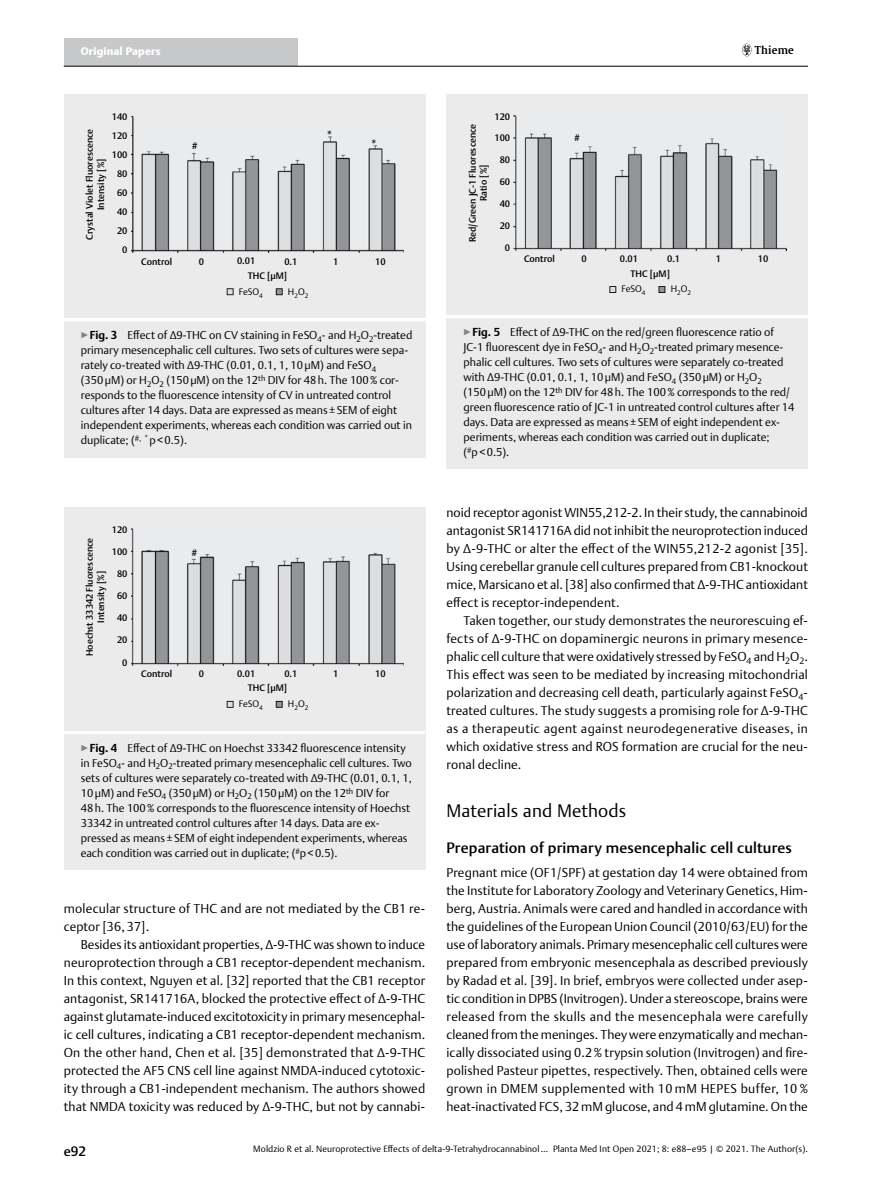
<style>
.page{position:relative;width:893px;height:1191px;background:#fff}
.page>*{position:absolute;margin:0;border:0;box-sizing:border-box;transform-origin:0 0}
.t1{font:300 18px "Thieme Argo 2011";letter-spacing:.01em;color:#000}
.t2{font:500 15px "Thieme Argo 2011";letter-spacing:.01em;color:#000}
.t3{font:500 13.5px "Thieme Argo 2011";color:#000}
.t4{font:300 12.75px/18px "Thieme Argo 2011";letter-spacing:.01em;color:#000;text-align:justify}
.t5{font:500 12.15px "Thieme Argo 2011";color:#000}
.t6{font:300 11.25px/15px "Thieme Argo 2011";color:#000}
.t7{font:900 10.8px "Thieme Argo 2011";letter-spacing:.01em;color:#fff}
.t8{font:600 10.8px "Thieme Gulliver 2011";letter-spacing:.01em;color:#000}
.t9{font:500 9.3px/18.9px "Thieme Argo 2011";color:#000;text-align:center}
.t10{font:300 9.3px "Thieme Argo 2011";color:#000}
.t11{font:300 9px "Thieme Argo 2011";letter-spacing:.01em;color:#000}
.s1{color:#808285}
.s2{font-weight:700}
.s3{font-weight:300}
</style>
<div class="page">
<div style="left:64px;top:38px;width:234px;height:28px;background:#c7c8ca"></div>
<hr style="left:64px;top:66px;width:744px;height:1px;background:#000">
<svg style="left:742px;top:44px;width:9px;height:12px"></svg>
<div style="left:64px;top:318px;width:361px;height:139px;background:#ebebec"></div>
<hr style="left:64px;top:317px;width:361px;height:4px;background:#fff">
<div style="left:64px;top:95px;width:361px;height:223px;background:#ebebec"></div>
<img style="left:131px;top:116px;width:273px;height:137px">
<svg style="left:227px;top:288px;width:7px;height:7px"></svg>
<svg style="left:276px;top:288px;width:7px;height:7px"></svg>
<div style="left:64px;top:730px;width:361px;height:139px;background:#ebebec"></div>
<svg style="left:64px;top:731px;width:361px;height:3px"></svg>
<div style="left:64px;top:507px;width:361px;height:223px;background:#ebebec"></div>
<img style="left:131px;top:529px;width:273px;height:136px">
<svg style="left:227px;top:701px;width:7px;height:7px"></svg>
<svg style="left:276px;top:701px;width:7px;height:7px"></svg>
<div style="left:446px;top:315px;width:362px;height:154px;background:#ebebec"></div>
<hr style="left:446px;top:314px;width:362px;height:4px;background:#fff">
<div style="left:446px;top:95px;width:362px;height:220px;background:#ebebec"></div>
<img style="left:514px;top:116px;width:273px;height:134px">
<svg style="left:609px;top:286px;width:7px;height:7px"></svg>
<svg style="left:658px;top:286px;width:7px;height:7px"></svg>
<p class="t7" style="left:81px;top:44px;width:81px">Original Papers</p>
<p class="t8" style="left:755px;top:42px;width:40px">Thieme</p>
<p class="t9" style="left:112px;top:107px;width:17px;text-align:left">140<br>120</p>
<p class="t9" style="left:84px;top:240px;width:113px;line-height:11.1px;rotate:-90deg">Crystal Violet Fluorescence<br>Intensity [%]</p>
<p class="t9" style="left:112px;top:145px;width:17px">100</p>
<p class="t9" style="left:117px;top:164px;width:12px">80<br>60<br>40<br>20<br>0</p>
<p class="t9" style="left:192px;top:136px;width:7px">#</p>
<p class="t5" style="left:326px;top:127px;width:8px">*</p>
<p class="t5" style="left:370px;top:136px;width:8px">*</p>
<p class="t9" style="left:141px;top:252px;width:32px">Control</p>
<p class="t9" style="left:199px;top:252px;width:7px">0</p>
<p class="t9" style="left:237px;top:251px;width:20px">0.01</p>
<p class="t9" style="left:284px;top:252px;width:15px">0.1</p>
<p class="t9" style="left:333px;top:252px;width:7px">1</p>
<p class="t9" style="left:375px;top:252px;width:12px">10</p>
<p class="t9" style="left:248px;top:266px;width:41px">THC [μM]</p>
<p class="t10" style="left:239px;top:285px;width:26px">FeSO<sub>4</sub></p>
<p class="t10" style="left:288px;top:285px;width:22px">H<sub>2</sub>O<sub>2</sub></p>
<p class="t6" style="left:81px;top:328px;width:333px"><span class="s1">▶</span><span class="s2">Fig. 3</span> Effect of Δ9-THC on CV staining in FeSO<sub>4</sub>- and H<sub>2</sub>O<sub>2</sub>-treated primary mesencephalic cell cultures. Two sets of cultures were sepa&shy;rately co-treated with Δ9-THC (0.01, 0.1, 1, 10μM) and FeSO<sub>4 </sub>(350μM) or H<sub>2</sub>O<sub>2</sub> (150μM) on the 12<sup>th</sup> DIV for 48h. The 100% cor&shy;responds to the fluorescence intensity of CV in untreated control cultures after 14 days. Data are expressed as means±SEM of eight independent experiments, whereas each condition was carried out in duplicate; (<sup>#,</sup> <sup>*</sup>p&lt;0.5).</p>
<p class="t9" style="left:112px;top:520px;width:17px">120</p>
<p class="t9" style="left:112px;top:542px;width:17px">100</p>
<p class="t9" style="left:192px;top:543px;width:7px">#</p>
<p class="t9" style="left:84px;top:656px;width:120px;line-height:11.1px;rotate:-90deg">Hoechst 33342 Fluorescence<br>Intensity [%]</p>
<p class="t9" style="left:117px;top:564px;width:12px">80</p>
<p class="t9" style="left:117px;top:586px;width:12px">60</p>
<p class="t9" style="left:117px;top:608px;width:12px">40</p>
<p class="t9" style="left:117px;top:630px;width:12px">20</p>
<p class="t9" style="left:122px;top:652px;width:7px">0</p>
<p class="t9" style="left:141px;top:664px;width:32px">Control</p>
<p class="t9" style="left:199px;top:664px;width:7px">0</p>
<p class="t9" style="left:237px;top:664px;width:20px">0.01</p>
<p class="t9" style="left:284px;top:664px;width:15px">0.1</p>
<p class="t9" style="left:333px;top:664px;width:7px">1</p>
<p class="t9" style="left:375px;top:664px;width:12px">10</p>
<p class="t9" style="left:239px;top:680px;width:50px;line-height:15.9px;text-align:left;text-indent:9px">THC [μM]<br><span class="s3">FeSO</span><sub>4</sub></p>
<p class="t10" style="left:288px;top:698px;width:22px">H<sub>2</sub>O<sub>2</sub></p>
<p class="t6" style="left:81px;top:740px;width:333px"><span class="s1">▶</span><span class="s2">Fig. 4</span> Effect of Δ9-THC on Hoechst 33342 fluorescence intensity in FeSO<sub>4</sub>- and H<sub>2</sub>O<sub>2</sub>-treated primary mesencephalic cell cultures. Two sets of cultures were separately co-treated with Δ9-THC (0.01, 0.1, 1, 10μM) and FeSO<sub>4</sub> (350μM) or H<sub>2</sub>O<sub>2</sub> (150μM) on the 12<sup>th</sup> DIV for 48h. The 100% corresponds to the fluorescence intensity of Hoechst 33342 in untreated control cultures after 14 days. Data are ex&shy;pressed as means±SEM of eight independent experiments, whereas each condition was carried out in duplicate; (<sup>#</sup>p&lt;0.5).</p>
<p class="t4" style="left:64px;top:899px;width:363px">molecular structure of THC and are not mediated by the CB1 re&shy;ceptor [36, 37].</p>
<p class="t4" style="left:64px;top:935px;width:363px;text-indent:17px">Besides its antioxidant properties, Δ-9-THC was shown to induce neuroprotection through a CB1 receptor-dependent mechanism.<br>In this context, Nguyen et al. [32] reported that the CB1 receptor antagonist, SR141716A, blocked the protective effect of Δ-9-THC against glutamate-induced excitotoxicity in primary mesencephal&shy;ic cell cultures, indicating a CB1 receptor-dependent mechanism.<br>On the other hand, Chen et al. [35] demonstrated that Δ-9-THC protected the AF5 CNS cell line against NMDA-induced cytotoxic&shy;ity through a CB1-independent mechanism. The authors showed that NMDA toxicity was reduced by Δ-9-THC, but not by cannabi-</p>
<p class="t9" style="left:494px;top:107px;width:17px">120</p>
<p class="t9" style="left:494px;top:128px;width:17px">100</p>
<p class="t9" style="left:575px;top:128px;width:7px">#</p>
<p class="t9" style="left:467px;top:242px;width:120px;line-height:11.1px;rotate:-90deg">Red/Green JC-1 Fluorescence<br>Ratio [%]</p>
<p class="t9" style="left:500px;top:150px;width:12px">80</p>
<p class="t9" style="left:500px;top:172px;width:12px">60</p>
<p class="t9" style="left:500px;top:194px;width:12px">40</p>
<p class="t9" style="left:500px;top:216px;width:12px">20</p>
<p class="t9" style="left:505px;top:238px;width:7px">0</p>
<p class="t9" style="left:524px;top:249px;width:32px">Control</p>
<p class="t9" style="left:582px;top:249px;width:7px">0</p>
<p class="t9" style="left:620px;top:249px;width:20px">0.01</p>
<p class="t9" style="left:667px;top:249px;width:15px">0.1</p>
<p class="t9" style="left:716px;top:249px;width:7px">1</p>
<p class="t9" style="left:758px;top:249px;width:12px">10</p>
<p class="t9" style="left:622px;top:265px;width:50px;line-height:15.9px;text-align:left;text-indent:9px">THC [μM]<br><span class="s3">FeSO</span><sub>4</sub></p>
<p class="t10" style="left:671px;top:283px;width:22px">H<sub>2</sub>O<sub>2</sub></p>
<p class="t6" style="left:463px;top:325px;width:332px"><span class="s1">▶</span><span class="s2">Fig. 5</span> Effect of Δ9-THC on the red/green fluorescence ratio of JC-1 fluorescent dye in FeSO<sub>4</sub>- and H<sub>2</sub>O<sub>2</sub>-treated primary mesence&shy;phalic cell cultures. Two sets of cultures were separately co-treated with Δ9-THC (0.01, 0.1, 1, 10μM) and FeSO<sub>4</sub> (350μM) or H<sub>2</sub>O<sub>2 </sub>(150μM) on the 12<sup>th</sup> DIV for 48h. The 100% corresponds to the red/ green fluorescence ratio of JC-1 in untreated control cultures after 14 days. Data are expressed as means±SEM of eight independent ex&shy;periments, whereas each condition was carried out in duplicate; (<sup>#</sup>p&lt;0.5).</p>
<p class="t4" style="left:446px;top:503px;width:363px">noid receptor agonist WIN55,212-2. In their study, the cannabinoid antagonist SR141716A did not inhibit the neuroprotection induced by Δ-9-THC or alter the effect of the WIN55,212-2 agonist [35].<br>Using cerebellar granule cell cultures prepared from CB1-knockout mice, Marsicano et al. [38] also confirmed that Δ-9-THC antioxidant effect is receptor-independent.</p>
<p class="t4" style="left:446px;top:611px;width:363px;text-indent:17px">Taken together, our study demonstrates the neurorescuing ef&shy;fects of Δ-9-THC on dopaminergic neurons in primary mesence&shy;phalic cell culture that were oxidatively stressed by FeSO<sub>4</sub> and H<sub>2</sub>O<sub>2</sub>.<br>This effect was seen to be mediated by increasing mitochondrial polarization and decreasing cell death, particularly against FeSO<sub>4</sub>- treated cultures. The study suggests a promising role for Δ-9-THC as a therapeutic agent against neurodegenerative diseases, in which oxidative stress and ROS formation are crucial for the neu&shy;ronal decline.</p>
<h1 class="t1" style="left:446px;top:799px;width:181px">Materials and Methods</h1>
<p class="t2" style="left:446px;top:838px;width:347px">Preparation of primary mesencephalic cell cultures</p>
<p class="t4" style="left:446px;top:863px;width:363px">Pregnant mice (OF1/SPF) at gestation day 14 were obtained from the Institute for Laboratory Zoology and Veterinary Genetics, Him&shy;berg, Austria. Animals were cared and handled in accordance with the guidelines of the European Union Council (2010/63/EU) for the use of laboratory animals. Primary mesencephalic cell cultures were prepared from embryonic mesencephala as described previously by Radad et al. [39]. In brief, embryos were collected under asep&shy;tic condition in DPBS (Invitrogen). Under a stereoscope, brains were released from the skulls and the mesencephala were carefully cleaned from the meninges. They were enzymatically and mechan&shy;ically dissociated using 0.2% trypsin solution (Invitrogen) and fire&shy;polished Pasteur pipettes, respectively. Then, obtained cells were grown in DMEM supplemented with 10 mM HEPES buffer, 10 % heat-inactivated FCS, 32mM glucose, and 4mM glutamine. On the</p>
<p class="t3" style="left:64px;top:1142px;width:24px">e92</p>
<p class="t11" style="left:253px;top:1143px;width:556px">Moldzio R et al. Neuroprotective Effects of delta-9-Tetrahydrocannabinol … Planta Med Int Open 2021; 8: e88–e95 | © 2021. The Author(s).</p>
</div>
